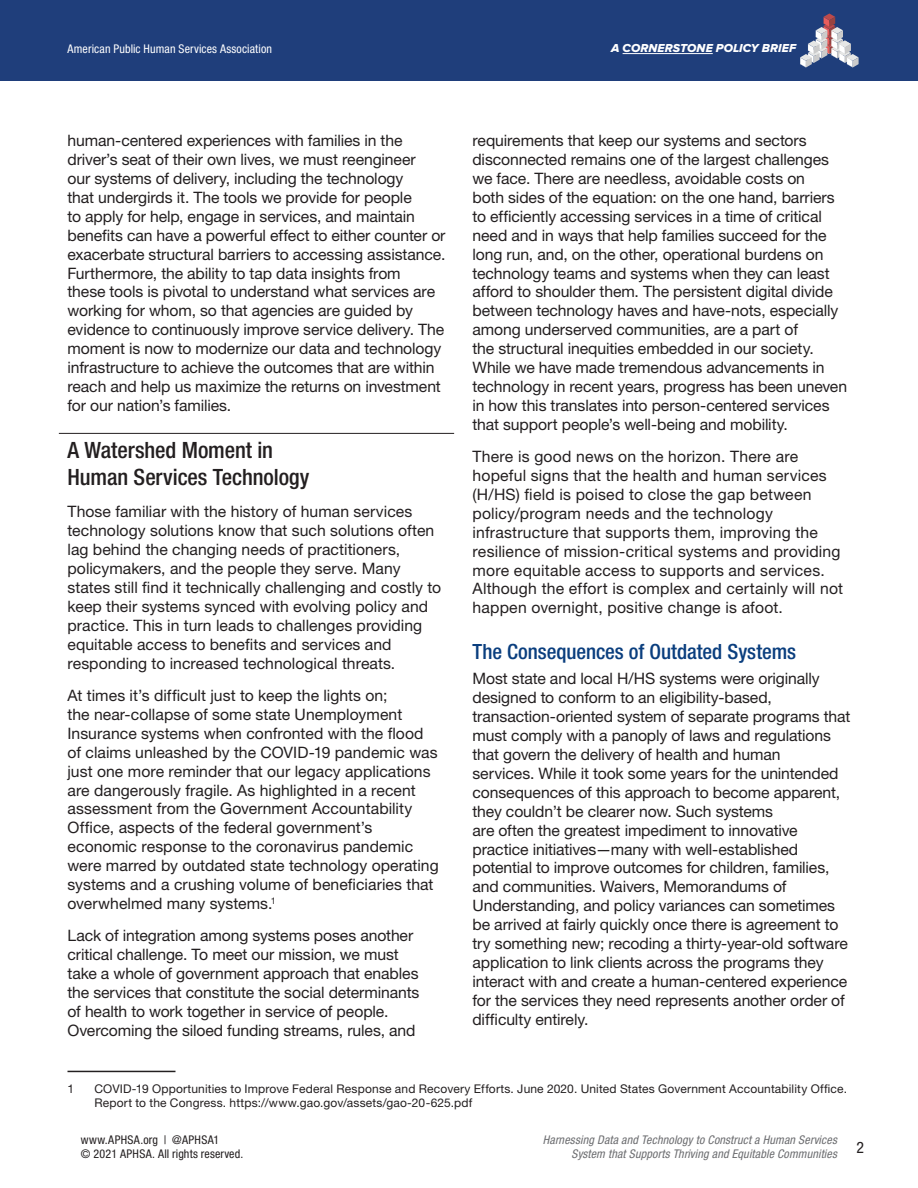
<style>
.page{position:relative;width:918px;height:1188px;background:#fff}
.page>*{position:absolute;margin:0;border:0;box-sizing:border-box;transform-origin:0 0}
.LARGE_section_Header{font:500 condensed 22.5px/27px "Helvetica Neue LT Std";letter-spacing:-.005em;color:#231f20}
.Paragraph_Section_He{font:500 condensed 21px "Helvetica Neue LT Std";letter-spacing:-.005em;color:#0a3e7e}
.t1{font:15.75px/18.9px "Helvetica Neue LT Std";letter-spacing:-.005em;color:#231f20}
.t2{font:15.75px/18.9px "Helvetica Neue LT Std";letter-spacing:.015em;color:#231f20}
.Footnote_text{font:12px/14.4px "Helvetica Neue LT Std";letter-spacing:.015em;color:#231f20}
.t3{font:italic condensed 12px/14.4px "Helvetica Neue LT Std";letter-spacing:.015em;color:#6c6d70}
.t4{font:condensed 12px/14.4px "Helvetica Neue LT Std";letter-spacing:.025em;color:#231f20}
.t5{font:condensed 12px "Helvetica Neue LT Std";letter-spacing:.01em;color:#fff}
.t6{font:12px "Proxima Nova Extrabld It";letter-spacing:.01em;color:#fff}
</style>
<div class="page">
<div style="left:0;top:0;width:918px;height:81px;background:#1f3e7b"></div>
<svg style="left:800px;top:14px;width:59px;height:54px"></svg>
<hr style="left:59px;top:433px;width:395px;height:1px;background:#231f20">
<hr style="left:68px;top:1071px;width:108px;height:1px;background:#231f20">
<hr style="left:623px;top:53px;width:90px;height:1px;background:#fff">
<p class="t5" style="left:68px;top:42px;width:206px">American Public Human Services Association</p>
<p class="t6" style="left:611px;top:41px;width:187px">A CORNERSTONE POLICY BRIEF</p>
<p class="t1" style="left:68px;top:131px;width:380px">human-centered experiences with families in the driver’s seat of their own lives, we must reengineer<br>our systems of delivery, including the technology<br>that undergirds it. The tools we provide for people<br>to apply for help, engage in services, and maintain benefits can have a powerful effect to either counter or exacerbate structural barriers to accessing assistance.<br>Furthermore, the ability to tap data insights from<br>these tools is pivotal to understand what services are working for whom, so that agencies are guided by evidence to continuously improve service delivery. The moment is now to modernize our data and technology infrastructure to achieve the outcomes that are within reach and help us maximize the returns on investment for our nation’s families.</p>
<p class="LARGE_section_Header" style="left:68px;top:436px;width:243px">A Watershed Moment in<br>Human Services Technology</p>
<p class="t1" style="left:68px;top:502px;width:375px">Those familiar with the history of human services technology solutions know that such solutions often lag behind the changing needs of practitioners, policymakers, and the people they serve. Many states still find it technically challenging and costly to keep their systems synced with evolving policy and practice. This in turn leads to challenges providing equitable access to benefits and services and responding to increased technological threats.</p>
<p class="t1" style="left:68px;top:686px;width:373px">At times it’s difficult just to keep the lights on;<br>the near-collapse of some state Unemployment Insurance systems when confronted with the flood of claims unleashed by the COVID-19 pandemic was just one more reminder that our legacy applications are dangerously fragile. As highlighted in a recent assessment from the Government Accountability Office, aspects of the federal government’s economic response to the coronavirus pandemic were marred by outdated state technology operating systems and a crushing volume of beneficiaries that overwhelmed many systems.<sup>1</sup></p>
<p class="t1" style="left:68px;top:926px;width:353px">Lack of integration among systems poses another critical challenge. To meet our mission, we must take a whole of government approach that enables the services that constitute the social determinants of health to work together in service of people.<br>Overcoming the siloed funding streams, rules, and</p>
<p class="t1" style="left:472px;top:131px;width:376px">requirements that keep our systems and sectors disconnected remains one of the largest challenges we face. There are needless, avoidable costs on<br>both sides of the equation: on the one hand, barriers to efficiently accessing services in a time of critical need and in ways that help families succeed for the long run, and, on the other, operational burdens on technology teams and systems when they can least afford to shoulder them. The persistent digital divide between technology haves and have-nots, especially among underserved communities, are a part of<br>the structural inequities embedded in our society.<br>While we have made tremendous advancements in technology in recent years, progress has been uneven in how this translates into person-centered services that support people’s well-being and mobility.</p>
<p class="t2" style="left:472px;top:447px;width:372px">There is good news on the horizon. There are hopeful signs that the health and human services (H/HS) field is poised to close the gap between policy/program needs and the technology infrastructure that supports them, improving the resilience of mission-critical systems and providing more equitable access to supports and services.<br>Although the effort is complex and certainly will not happen overnight, positive change is afoot.</p>
<p class="Paragraph_Section_He" style="left:472px;top:639px;width:325px">The Consequences of Outdated Systems</p>
<p class="t1" style="left:472px;top:669px;width:379px">Most state and local H/HS systems were originally designed to conform to an eligibility-based, transaction-oriented system of separate programs that must comply with a panoply of laws and regulations that govern the delivery of health and human<br>services. While it took some years for the unintended consequences of this approach to become apparent, they couldn’t be clearer now. Such systems<br>are often the greatest impediment to innovative practice initiatives—many with well-established potential to improve outcomes for children, families, and communities. Waivers, Memorandums of Understanding, and policy variances can sometimes be arrived at fairly quickly once there is agreement to try something new; recoding a thirty-year-old software application to link clients across the programs they interact with and create a human-centered experience for the services they need represents another order of difficulty entirely.</p>
<p class="Footnote_text" style="left:68px;top:1081px;width:8px">1</p>
<p class="Footnote_text" style="left:94px;top:1081px;width:754px">COVID-19 Opportunities to Improve Federal Response and Recovery Efforts. June 2020. United States Government Accountability Office.<br>Report to the Congress. https://www.gao.gov/assets/gao-20-625.pdf</p>
<p class="t4" style="left:81px;top:1132px;width:164px">www.APHSA.org | @APHSA1<br>© 2021 APHSA. All rights reserved.</p>
<p class="t3" style="left:572px;top:1133px;width:294px;text-indent:-29px">Harnessing Data and Technology to Construct a Human Services<br>System that Supports Thriving and Equitable Communities <sup>2</sup></p>
</div>
